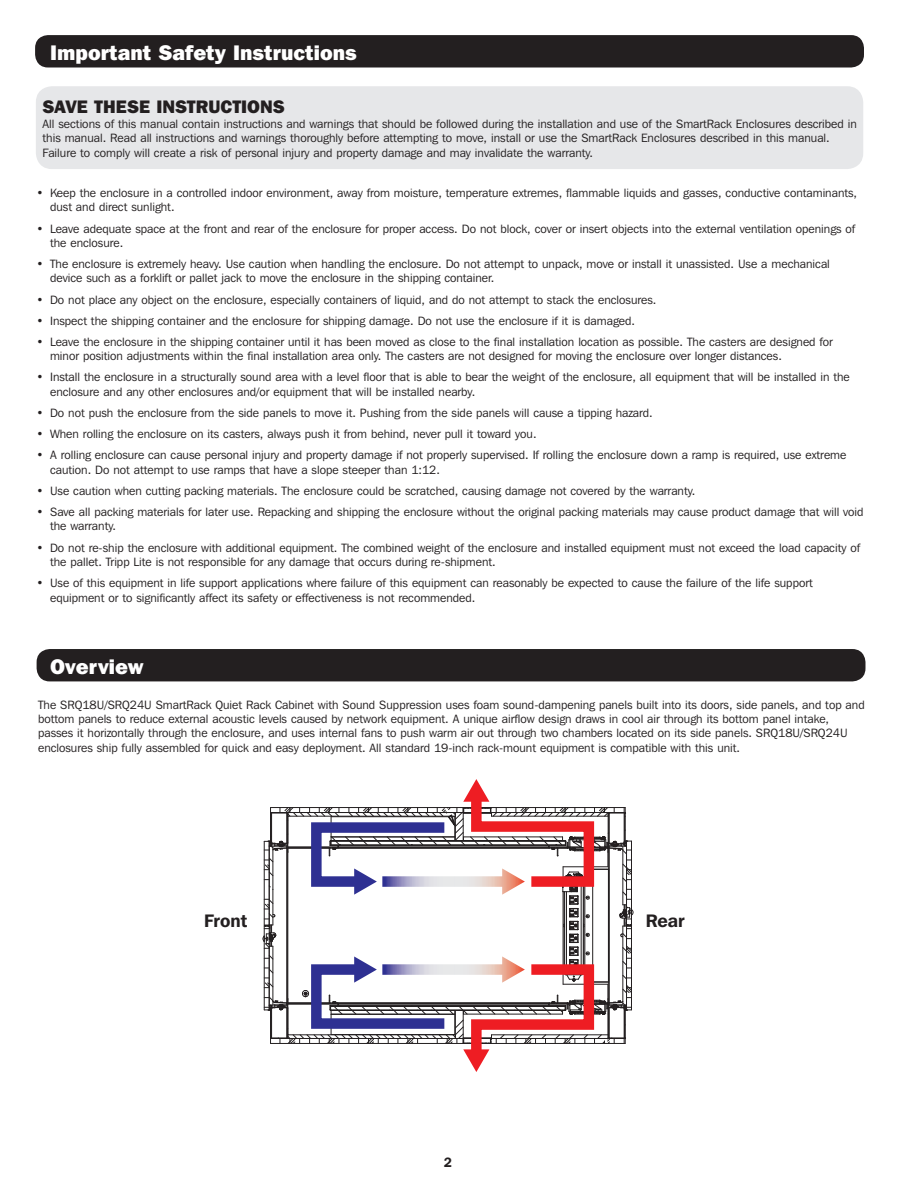
<style>
.page{position:relative;width:918px;height:1188px;background:#fff}
.page>*{position:absolute;margin:0;border:0;box-sizing:border-box;transform-origin:0 0}
.t1{font:800 21px "Franklin Gothic IT Cby BT";color:#fff}
.t2{font:800 18px "Franklin Gothic IT Cby BT";color:#231f20}
.t3{font:600 18px "Franklin Gothic IT Cby BT";color:#231f20}
.t4{font:600 13.5px "Franklin Gothic IT Cby BT";color:#231f20}
.t5{font:12px/14.4px "Franklin Gothic IT Cby BT";color:#231f20}
</style>
<div class="page">
<div style="left:35px;top:35px;width:829px;height:33px;background:#231f20;border-radius:13px"></div>
<div style="left:36px;top:86px;width:827px;height:83px;background:#e6e7e9;border-radius:16px"></div>
<div style="left:37px;top:649px;width:828px;height:32px;background:#231f20;border-radius:13px"></div>
<svg style="left:262px;top:779px;width:372px;height:293px"></svg>
<p class="t1" style="left:50px;top:39px;width:308px">Important Safety Instructions</p>
<p class="t2" style="left:43px;top:95px;width:244px">SAVE THESE INSTRUCTIONS</p>
<p class="t5" style="left:43px;top:116px;width:816px">All sections of this manual contain instructions and warnings that should be followed during the installation and use of the SmartRack Enclosures described in this manual. Read all instructions and warnings thoroughly before attempting to move, install or use the SmartRack Enclosures described in this manual.<br>Failure to comply will create a risk of personal injury and property damage and may invalidate the warranty.</p>
<p class="t5" style="left:50px;top:185px;width:809px;text-indent:-14px">• Keep the enclosure in a controlled indoor environment, away from moisture, temperature extremes, flammable liquids and gasses, conductive contaminants, dust and direct sunlight.</p>
<p class="t5" style="left:50px;top:221px;width:807px;text-indent:-14px">• Leave adequate space at the front and rear of the enclosure for proper access. Do not block, cover or insert objects into the external ventilation openings of the enclosure.</p>
<p class="t5" style="left:50px;top:257px;width:781px;text-indent:-14px">• The enclosure is extremely heavy. Use caution when handling the enclosure. Do not attempt to unpack, move or install it unassisted. Use a mechanical device such as a forklift or pallet jack to move the enclosure in the shipping container.</p>
<p class="t5" style="left:37px;top:292px;width:621px">• Do not place any object on the enclosure, especially containers of liquid, and do not attempt to stack the enclosures.</p>
<p class="t5" style="left:37px;top:313px;width:600px">• Inspect the shipping container and the enclosure for shipping damage. Do not use the enclosure if it is damaged.</p>
<p class="t5" style="left:50px;top:334px;width:784px;text-indent:-14px">• Leave the enclosure in the shipping container until it has been moved as close to the final installation location as possible. The casters are designed for minor position adjustments within the final installation area only. The casters are not designed for moving the enclosure over longer distances.</p>
<p class="t5" style="left:50px;top:370px;width:801px;text-indent:-14px">• Install the enclosure in a structurally sound area with a level floor that is able to bear the weight of the enclosure, all equipment that will be installed in the enclosure and any other enclosures and/or equipment that will be installed nearby.</p>
<p class="t5" style="left:37px;top:405px;width:618px">• Do not push the enclosure from the side panels to move it. Pushing from the side panels will cause a tipping hazard.</p>
<p class="t5" style="left:37px;top:427px;width:502px">• When rolling the enclosure on its casters, always push it from behind, never pull it toward you.</p>
<p class="t5" style="left:50px;top:448px;width:798px;text-indent:-14px">• A rolling enclosure can cause personal injury and property damage if not properly supervised. If rolling the enclosure down a ramp is required, use extreme caution. Do not attempt to use ramps that have a slope steeper than 1:12.</p>
<p class="t5" style="left:37px;top:483px;width:660px">• Use caution when cutting packing materials. The enclosure could be scratched, causing damage not covered by the warranty.</p>
<p class="t5" style="left:50px;top:504px;width:815px;text-indent:-14px">• Save all packing materials for later use. Repacking and shipping the enclosure without the original packing materials may cause product damage that will void the warranty.</p>
<p class="t5" style="left:50px;top:540px;width:812px;text-indent:-14px">• Do not re-ship the enclosure with additional equipment. The combined weight of the enclosure and installed equipment must not exceed the load capacity of the pallet. Tripp Lite is not responsible for any damage that occurs during re-shipment.</p>
<p class="t5" style="left:50px;top:576px;width:764px;text-indent:-14px">• Use of this equipment in life support applications where failure of this equipment can reasonably be expected to cause the failure of the life support equipment or to significantly affect its safety or effectiveness is not recommended.</p>
<p class="t1" style="left:50px;top:653px;width:95px">Overview</p>
<p class="t5" style="left:38px;top:697px;width:828px">The SRQ18U/SRQ24U SmartRack Quiet Rack Cabinet with Sound Suppression uses foam sound-dampening panels built into its doors, side panels, and top and bottom panels to reduce external acoustic levels caused by network equipment. A unique airflow design draws in cool air through its bottom panel intake, passes it horizontally through the enclosure, and uses internal fans to push warm air out through two chambers located on its side panels. SRQ18U/SRQ24U enclosures ship fully assembled for quick and easy deployment. All standard 19-inch rack-mount equipment is compatible with this unit.</p>
<p class="t3" style="left:204px;top:909px;width:45px">Front</p>
<p class="t3" style="left:646px;top:909px;width:40px">Rear</p>
<p class="t4" style="left:444px;top:1154px;width:10px">2</p>
</div>
